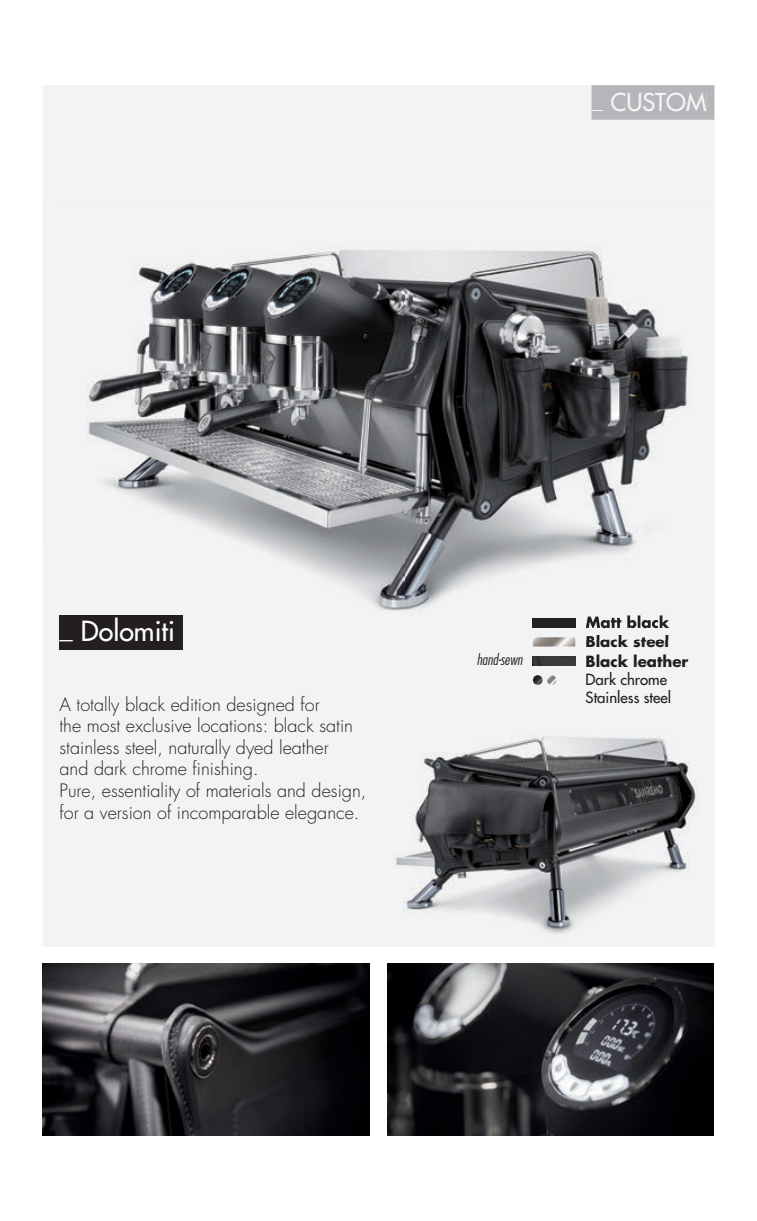
<style>
.page{position:relative;width:757px;height:1221px;background:#fff}
.page>*{position:absolute;margin:0;border:0;box-sizing:border-box;transform-origin:0 0}
.t1{font:500 27px "Futura Std";color:#fff}
.t2{font:500 24px "Futura Std";color:#f6f6f7}
.t3{font:300 18px/21.6px "Futura Std";color:#231f20}
.t4{font:500 15px/18px "Futura Std";color:#231f20}
.t5{font:700 15px/19.5px "Futura Std";color:#231f20}
.t6{font:italic 300 condensed 15px "Futura Std";color:#231f20}
.s1{font-weight:300}
</style>
<div class="page">
<div style="left:43px;top:85px;width:671px;height:861px;background:#f2f3f4"></div>
<img style="left:43px;top:963px;width:327px;height:172px">
<img style="left:387px;top:963px;width:327px;height:172px">
<img style="left:59px;top:246px;width:633px;height:393px">
<img style="left:396px;top:734px;width:303px;height:200px">
<div style="left:60px;top:639px;width:123px;height:11px;background:#231f20"></div>
<div style="left:60px;top:615px;width:123px;height:24px;background:#231f20"></div>
<svg style="left:591px;top:85px;width:123px;height:35px;background:#b7b8bb"></svg>
<div style="left:603px;top:92px;width:103px;height:20px;background:#b5b6b9"></div>
<img style="left:533px;top:656px;width:42px;height:9px">
<svg style="left:533px;top:637px;width:42px;height:9px"></svg>
<img style="left:533px;top:618px;width:42px;height:9px">
<svg style="left:533px;top:675px;width:24px;height:10px"></svg>
<img style="left:586px;top:615px;width:83px;height:13px">
<img style="left:586px;top:635px;width:82px;height:4px">
<h2 class="t2" style="left:591px;top:87px;width:116px"><span class="s1">_</span> CUSTOM</h2>
<h1 class="t1" style="left:60px;top:614px;width:117px"><span class="s1">_</span> Dolomiti</h1>
<p class="t3" style="left:60px;top:693px;width:308px">A totally black edition designed for<br>the most exclusive locations: black satin stainless steel, naturally dyed leather<br>and dark chrome finishing.<br>Pure, essentiality of materials and design, for a version of incomparable elegance.</p>
<p class="t6" style="left:477px;top:650px;width:47px">hand-sewn</p>
<p class="t5" style="left:586px;top:631px;width:104px">Black steel<br>Black leather</p>
<p class="t4" style="left:586px;top:670px;width:87px">Dark chrome<br>Stainless steel</p>
</div>
